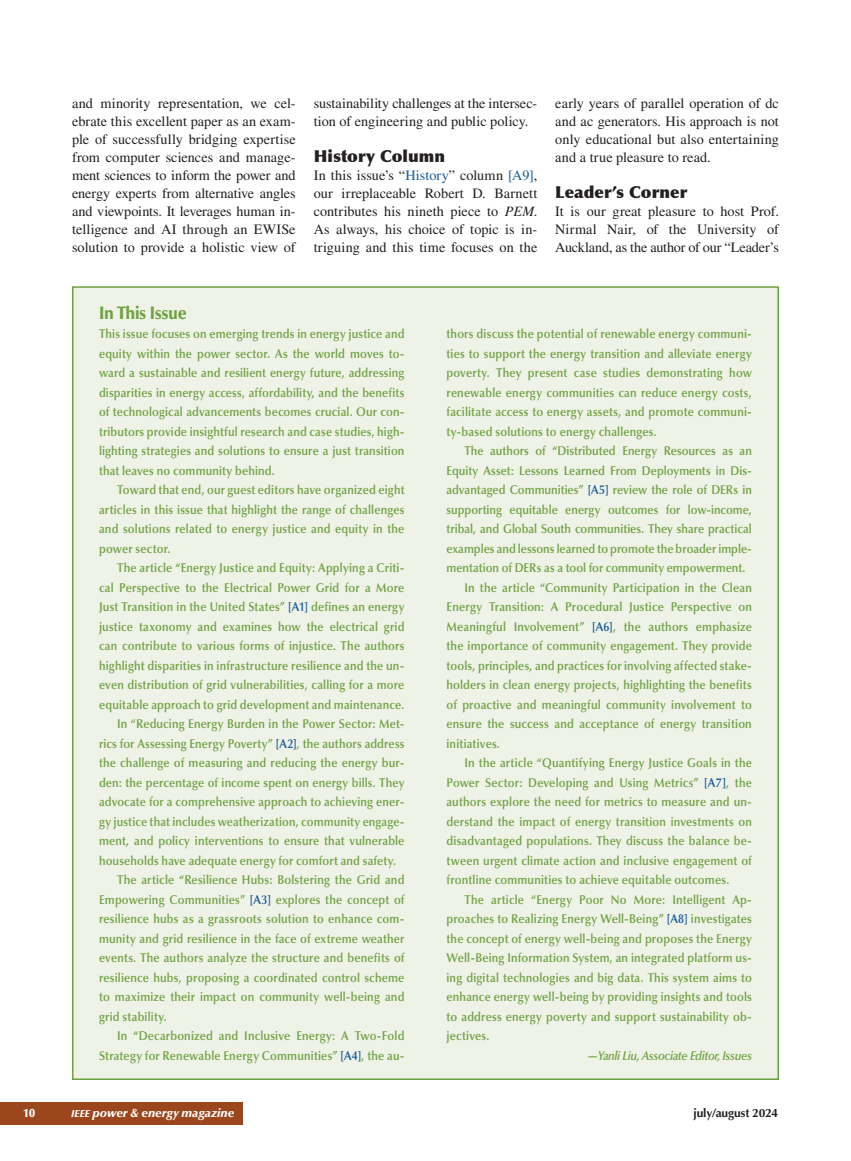
<style>
.page{position:relative;width:851px;height:1161px;background:#fff}
.page>*{position:absolute;margin:0;border:0;box-sizing:border-box;transform-origin:0 0}
.t1{font:900 18px "Optima LT Std";letter-spacing:-.025em;color:#6ea242;scale:.9 1}
.t2{font:900 16.5px "Optima LT Std";letter-spacing:.005em;color:#231f20}
.t3{font:14.25px/18px "Times LT Std";color:#231f20;text-align:justify}
.t4{font:600 12.75px "Optima LT Std";letter-spacing:.015em;color:#6ea242;scale:.9 1}
.t5{font:italic 600 12.75px "Optima LT Std";letter-spacing:-.025em;color:#6ea242;scale:.9 1}
.t6{font:italic 900 12px "Optima LT Std";letter-spacing:-.005em;color:#fff}
.t7{font:700 12px "Optima LT Std";letter-spacing:-.015em;color:#231f20}
.t8{font:900 12px "Optima LT Std";color:#fff}
.s1{color:#175d9e}
.s2{font-style:italic}
.s3{font-style:normal}
.s4{font-size:10.05px}
</style>
<div class="page">
<div style="left:0;top:1103px;width:243px;height:22px;background:#9c461d"></div>
<div style="left:73px;top:287px;width:705px;height:792px;background:#eff2e7"></div>
<p class="t3" style="left:72px;top:94px;width:225px">and minority representation, we cel&shy;ebrate this excellent paper as an exam&shy;ple of successfully bridging expertise from computer sciences and manage&shy;ment sciences to inform the power and energy experts from alternative angles and viewpoints. It leverages human in&shy;telligence and AI through an EWISe solution to provide a holistic view of</p>
<p class="t3" style="left:313px;top:94px;width:225px">sustainability challenges at the intersec&shy;tion of engineering and public policy.</p>
<p class="t2" style="left:314px;top:146px;width:133px">History Column</p>
<p class="t3" style="left:314px;top:166px;width:225px">In this issue’s “<span class="s1">History</span>” column <span class="s1">[A9]</span>, our irreplaceable Robert D. Barnett contributes his nineth piece to <span class="s2">PEM</span>.<br>As always, his choice of topic is in&shy;triguing and this time focuses on the</p>
<p class="t3" style="left:555px;top:94px;width:225px">early years of parallel operation of dc and ac generators. His approach is not only educational but also entertaining and a true pleasure to read.</p>
<p class="t2" style="left:555px;top:182px;width:133px">Leader’s Corner</p>
<p class="t3" style="left:555px;top:202px;width:225px">It is our great pleasure to host Prof.<br>Nirmal Nair, of the University of Auckland, as the author of our “Leader’s</p>
<p class="t1" style="left:99px;top:302px;width:99px">In This Issue</p>
<p class="t4" style="left:99px;top:327px;width:341px">This issue focuses on emerging trends in energy justice and</p>
<p class="t4" style="left:99px;top:346px;width:341px">equity within the power sector. As the world moves to-</p>
<p class="t4" style="left:99px;top:366px;width:341px">ward a sustainable and resilient energy future, addressing</p>
<p class="t4" style="left:99px;top:385px;width:341px">disparities in energy access, affordability, and the benefits</p>
<p class="t4" style="left:99px;top:405px;width:341px">of technological advancements becomes crucial. Our con-</p>
<p class="t4" style="left:99px;top:424px;width:341px">tributors provide insightful research and case studies, high-</p>
<p class="t4" style="left:99px;top:444px;width:341px">lighting strategies and solutions to ensure a just transition</p>
<p class="t4" style="left:99px;top:463px;width:197px">that leaves no community behind.</p>
<p class="t4" style="left:117px;top:483px;width:321px">Toward that end, our guest editors have organized eight</p>
<p class="t4" style="left:99px;top:502px;width:341px">articles in this issue that highlight the range of challenges</p>
<p class="t4" style="left:99px;top:522px;width:341px">and solutions related to energy justice and equity in the</p>
<p class="t4" style="left:99px;top:541px;width:81px">power sector.</p>
<p class="t4" style="left:117px;top:561px;width:321px">The article “Energy Justice and Equity: Applying a Criti-</p>
<p class="t4" style="left:99px;top:580px;width:341px">cal Perspective to the Electrical Power Grid for a More</p>
<p class="t4" style="left:99px;top:600px;width:341px">Just Transition in the United States” <span class="s1">[A1]</span> defines an energy</p>
<p class="t4" style="left:99px;top:619px;width:341px">justice taxonomy and examines how the electrical grid</p>
<p class="t4" style="left:99px;top:639px;width:341px">can contribute to various forms of injustice. The authors</p>
<p class="t4" style="left:99px;top:658px;width:341px">highlight disparities in infrastructure resilience and the un-</p>
<p class="t4" style="left:99px;top:678px;width:341px">even distribution of grid vulnerabilities, calling for a more</p>
<p class="t4" style="left:99px;top:697px;width:341px">equitable approach to grid development and maintenance.</p>
<p class="t4" style="left:117px;top:717px;width:321px">In “Reducing Energy Burden in the Power Sector: Met-</p>
<p class="t4" style="left:99px;top:736px;width:341px">rics for Assessing Energy Poverty” <span class="s1">[A2]</span>, the authors address</p>
<p class="t4" style="left:99px;top:756px;width:341px">the challenge of measuring and reducing the energy bur-</p>
<p class="t4" style="left:99px;top:775px;width:341px">den: the percentage of income spent on energy bills. They</p>
<p class="t4" style="left:99px;top:795px;width:341px">advocate for a comprehensive approach to achieving ener-</p>
<p class="t4" style="left:99px;top:814px;width:341px">gy justice that includes weatherization, community engage-</p>
<p class="t4" style="left:99px;top:834px;width:341px">ment, and policy interventions to ensure that vulnerable</p>
<p class="t4" style="left:99px;top:853px;width:331px">households have adequate energy for comfort and safety.</p>
<p class="t4" style="left:117px;top:873px;width:321px">The article “Resilience Hubs: Bolstering the Grid and</p>
<p class="t4" style="left:99px;top:892px;width:341px">Empowering Communities” <span class="s1">[A3]</span> explores the concept of</p>
<p class="t4" style="left:99px;top:912px;width:341px">resilience hubs as a grassroots solution to enhance com-</p>
<p class="t4" style="left:99px;top:931px;width:341px">munity and grid resilience in the face of extreme weather</p>
<p class="t4" style="left:99px;top:951px;width:341px">events. The authors analyze the structure and benefits of</p>
<p class="t4" style="left:99px;top:970px;width:341px">resilience hubs, proposing a coordinated control scheme</p>
<p class="t4" style="left:99px;top:990px;width:341px">to maximize their impact on community well-being and</p>
<p class="t4" style="left:99px;top:1009px;width:77px">grid stability.</p>
<p class="t4" style="left:117px;top:1029px;width:321px">In “Decarbonized and Inclusive Energy: A Two-Fold</p>
<p class="t4" style="left:99px;top:1048px;width:341px">Strategy for Renewable Energy Communities” <span class="s1">[A4]</span>, the au-</p>
<p class="t4" style="left:446px;top:327px;width:341px">thors discuss the potential of renewable energy communi-</p>
<p class="t4" style="left:446px;top:346px;width:341px">ties to support the energy transition and alleviate energy</p>
<p class="t4" style="left:446px;top:366px;width:341px">poverty. They present case studies demonstrating how</p>
<p class="t4" style="left:446px;top:385px;width:341px">renewable energy communities can reduce energy costs,</p>
<p class="t4" style="left:446px;top:405px;width:341px">facilitate access to energy assets, and promote communi-</p>
<p class="t4" style="left:446px;top:424px;width:235px">ty-based solutions to energy challenges.</p>
<p class="t4" style="left:464px;top:444px;width:321px">The authors of “Distributed Energy Resources as an</p>
<p class="t4" style="left:446px;top:463px;width:341px">Equity Asset: Lessons Learned From Deployments in Dis-</p>
<p class="t4" style="left:446px;top:483px;width:341px">advantaged Communities” <span class="s1">[A5]</span> review the role of DERs in</p>
<p class="t4" style="left:446px;top:502px;width:341px">supporting equitable energy outcomes for low-income,</p>
<p class="t4" style="left:446px;top:522px;width:341px">tribal, and Global South communities. They share practical</p>
<p class="t4" style="left:446px;top:541px;width:341px">examples and lessons learned to promote the broader imple-</p>
<p class="t4" style="left:446px;top:561px;width:333px">mentation of DERs as a tool for community empowerment.</p>
<p class="t4" style="left:464px;top:580px;width:321px">In the article “Community Participation in the Clean</p>
<p class="t4" style="left:446px;top:600px;width:341px">Energy Transition: A Procedural Justice Perspective on</p>
<p class="t4" style="left:446px;top:619px;width:341px">Meaningful Involvement” <span class="s1">[A6]</span>, the authors emphasize</p>
<p class="t4" style="left:446px;top:639px;width:341px">the importance of community engagement. They provide</p>
<p class="t4" style="left:446px;top:658px;width:341px">tools, principles, and practices for involving affected stake-</p>
<p class="t4" style="left:446px;top:678px;width:341px">holders in clean energy projects, highlighting the benefits</p>
<p class="t4" style="left:446px;top:697px;width:341px">of proactive and meaningful community involvement to</p>
<p class="t4" style="left:446px;top:717px;width:341px">ensure the success and acceptance of energy transition</p>
<p class="t4" style="left:446px;top:736px;width:61px">initiatives.</p>
<p class="t4" style="left:464px;top:756px;width:321px">In the article “Quantifying Energy Justice Goals in the</p>
<p class="t4" style="left:446px;top:775px;width:341px">Power Sector: Developing and Using Metrics” <span class="s1">[A7]</span>, the</p>
<p class="t4" style="left:446px;top:795px;width:341px">authors explore the need for metrics to measure and un-</p>
<p class="t4" style="left:446px;top:814px;width:341px">derstand the impact of energy transition investments on</p>
<p class="t4" style="left:446px;top:834px;width:341px">disadvantaged populations. They discuss the balance be-</p>
<p class="t4" style="left:446px;top:853px;width:341px">tween urgent climate action and inclusive engagement of</p>
<p class="t4" style="left:446px;top:873px;width:316px">frontline communities to achieve equitable outcomes.</p>
<p class="t4" style="left:464px;top:892px;width:321px">The article “Energy Poor No More: Intelligent Ap-</p>
<p class="t4" style="left:446px;top:912px;width:341px">proaches to Realizing Energy Well-Being” <span class="s1">[A8]</span> investigates</p>
<p class="t4" style="left:446px;top:931px;width:341px">the concept of energy well-being and proposes the Energy</p>
<p class="t4" style="left:446px;top:951px;width:341px">Well-Being Information System, an integrated platform us-</p>
<p class="t4" style="left:446px;top:970px;width:341px">ing digital technologies and big data. This system aims to</p>
<p class="t4" style="left:446px;top:990px;width:341px">enhance energy well-being by providing insights and tools</p>
<p class="t4" style="left:446px;top:1009px;width:341px">to address energy poverty and support sustainability ob-</p>
<p class="t4" style="left:446px;top:1029px;width:49px">jectives.</p>
<p class="t5" style="left:587px;top:1048px;width:185px"><span class="s3">—</span>Yanli Liu, Associate Editor, Issues</p>
<p class="t8" style="left:23px;top:1106px;width:13px">10</p>
<p class="t6" style="left:71px;top:1106px;width:165px"><span class="s4">IEEE</span> power &amp; energy magazine</p>
<p class="t7" style="left:693px;top:1106px;width:86px">july/august 2024</p>
</div>
